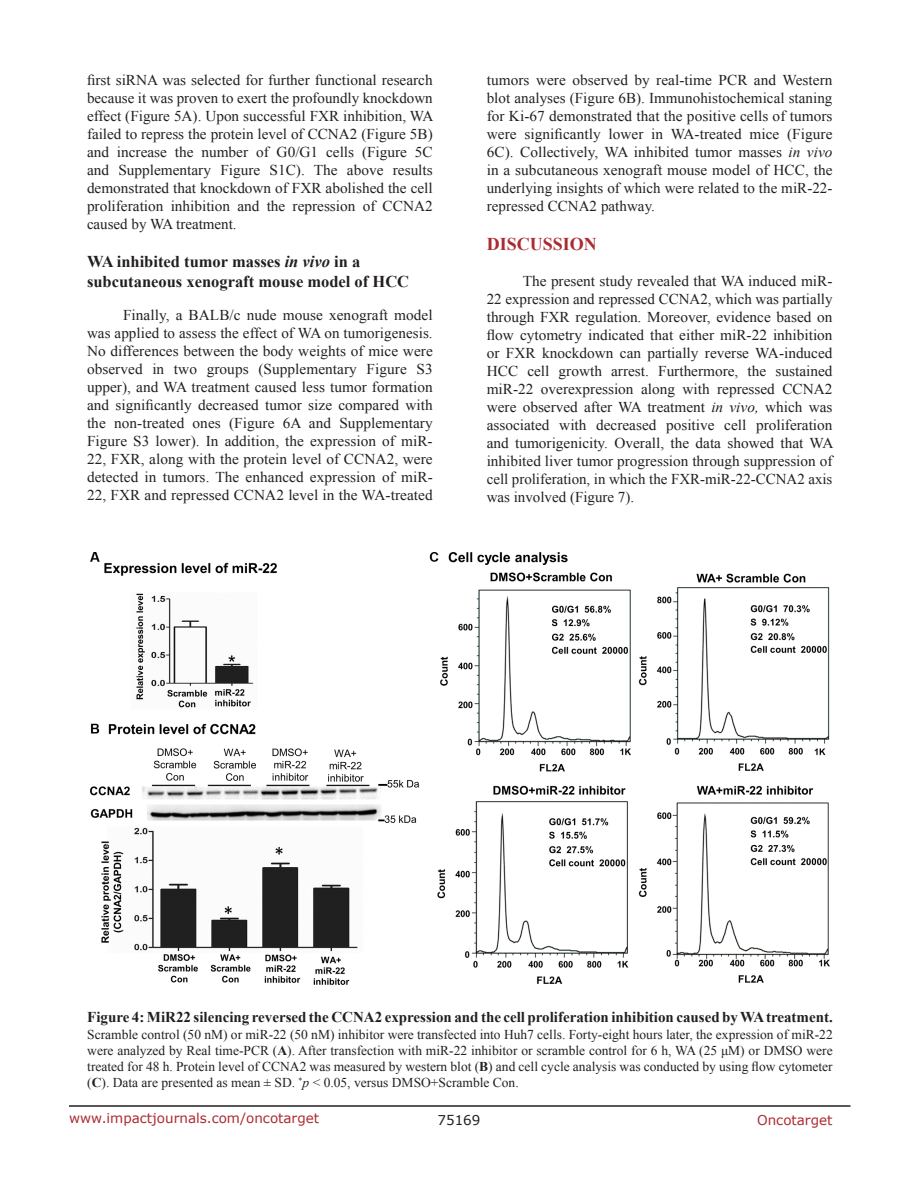
<style>
.page{position:relative;width:918px;height:1188px;background:#fff}
.page>*{position:absolute;margin:0;border:0;box-sizing:border-box;transform-origin:0 0}
.Heading{font:700 18px "Times New Roman";color:#ac2b31}
.SubHeading_middle{font:700 16.5px/19.8px "Times New Roman";color:#231f20}
.BodyText{font:15px/18px "Times New Roman";color:#231f20;text-align:justify}
.FigureText{font:700 15px "Times New Roman";color:#231f20}
.FigureText-2{font:13.5px/16.2px "Times New Roman";color:#231f20;text-align:justify}
.t1{font:13.5px "Verdana";color:#ac2b31}
.t2{font:13.5px "Verdana";color:#231f20}
.s1{font-style:italic}
.s2{font-weight:700}
</style>
<div class="page">
<hr style="left:69px;top:1105px;width:781px;height:2px;background:#231f20">
<img style="left:90px;top:552px;width:740px;height:432px">
<p class="BodyText" style="left:87px;top:71px;width:348px">first siRNA was selected for further functional research because it was proven to exert the profoundly knockdown effect (Figure 5A). Upon successful FXR inhibition, WA failed to repress the protein level of CCNA2 (Figure 5B) and increase the number of G0/G1 cells (Figure 5C and Supplementary Figure S1C). The above results demonstrated that knockdown of FXR abolished the cell proliferation inhibition and the repression of CCNA2 caused by WA treatment.</p>
<p class="SubHeading_middle" style="left:87px;top:251px;width:324px">WA inhibited tumor masses <span class="s1">in vivo</span> in a subcutaneous xenograft mouse model of HCC</p>
<p class="BodyText" style="left:87px;top:306px;width:347px;text-indent:36px">Finally, a BALB/c nude mouse xenograft model was applied to assess the effect of WA on tumorigenesis.<br>No differences between the body weights of mice were observed in two groups (Supplementary Figure S3 upper), and WA treatment caused less tumor formation and significantly decreased tumor size compared with the non-treated ones (Figure 6A and Supplementary Figure S3 lower). In addition, the expression of miR-22, FXR, along with the protein level of CCNA2, were detected in tumors. The enhanced expression of miR-22, FXR and repressed CCNA2 level in the WA-treated</p>
<p class="BodyText" style="left:487px;top:71px;width:347px">tumors were observed by real-time PCR and Western blot analyses (Figure 6B). Immunohistochemical staning for Ki-67 demonstrated that the positive cells of tumors were significantly lower in WA-treated mice (Figure 6C). Collectively, WA inhibited tumor masses <span class="s1">in vivo </span>in a subcutaneous xenograft mouse model of HCC, the underlying insights of which were related to the miR-22- repressed CCNA2 pathway.</p>
<p class="Heading" style="left:487px;top:231px;width:112px">DISCUSSION</p>
<p class="BodyText" style="left:487px;top:271px;width:348px;text-indent:36px">The present study revealed that WA induced miR-22 expression and repressed CCNA2, which was partially through FXR regulation. Moreover, evidence based on flow cytometry indicated that either miR-22 inhibition or FXR knockdown can partially reverse WA-induced HCC cell growth arrest. Furthermore, the sustained miR-22 overexpression along with repressed CCNA2 were observed after WA treatment <span class="s1">in vivo,</span> which was associated with decreased positive cell proliferation and tumorigenicity. Overall, the data showed that WA inhibited liver tumor progression through suppression of cell proliferation, in which the FXR-miR-22-CCNA2 axis was involved (Figure 7).</p>
<p class="FigureText" style="left:87px;top:1007px;width:747px">Figure 4: MiR22 silencing reversed the CCNA2 expression and the cell proliferation inhibition caused by WA treatment.</p>
<p class="FigureText-2" style="left:87px;top:1026px;width:747px">Scramble control (50 nM) or miR-22 (50 nM) inhibitor were transfected into Huh7 cells. Forty-eight hours later, the expression of miR-22 were analyzed by Real time-PCR (<span class="s2">A</span>). After transfection with miR-22 inhibitor or scramble control for 6 h, WA (25 μM) or DMSO were treated for 48 h. Protein level of CCNA2 was measured by western blot (<span class="s2">B</span>) and cell cycle analysis was conducted by using flow cytometer (<span class="s2">C</span>). Data are presented as mean ± SD. <sup>*</sup><span class="s1">p</span> &lt; 0.05, versus DMSO+Scramble Con.</p>
<p class="t1" style="left:69px;top:1109px;width:252px">www.impactjournals.com/oncotarget</p>
<p class="t2" style="left:438px;top:1111px;width:44px">75169</p>
<p class="t1" style="left:757px;top:1111px;width:77px">Oncotarget</p>
</div>
